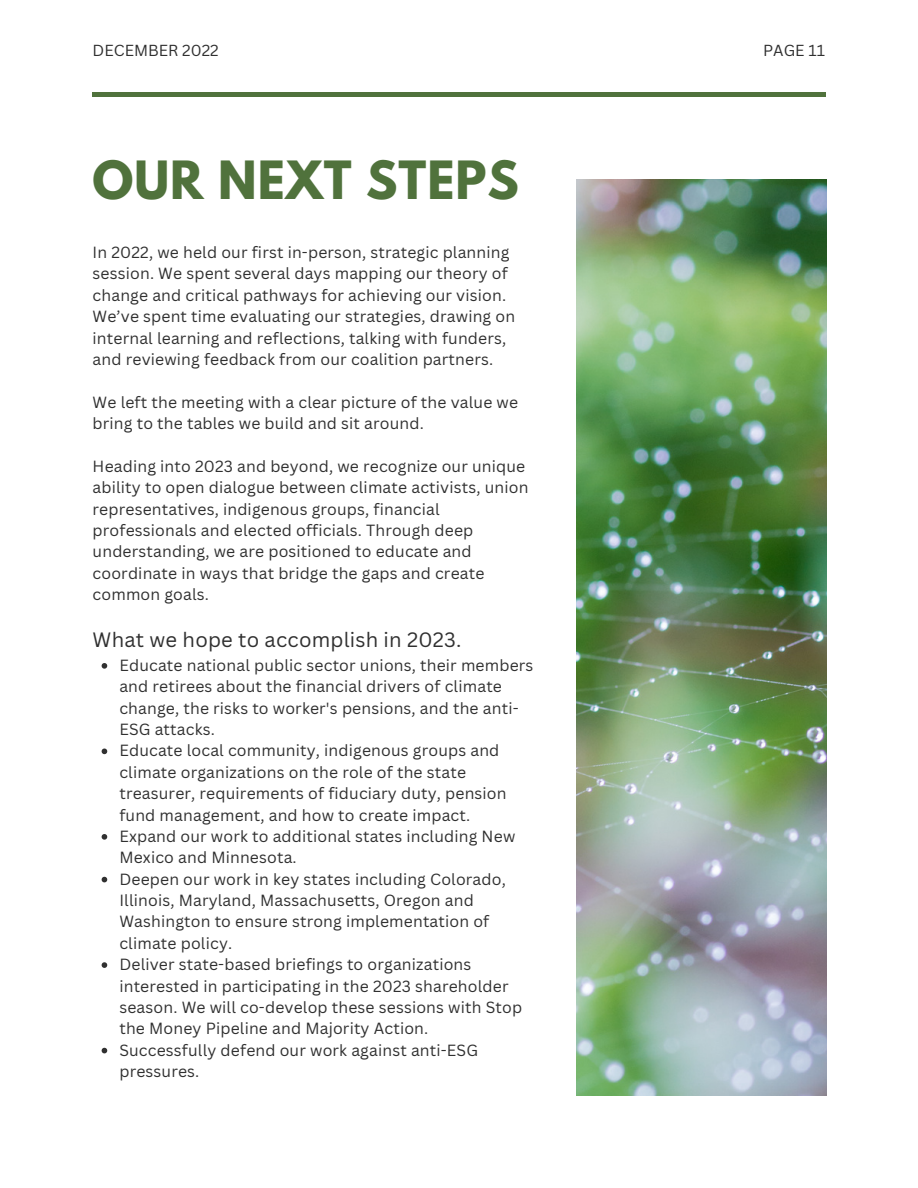
<style>
.page{position:relative;width:918px;height:1188px;background:#fff}
.page>*{position:absolute;margin:0;border:0;box-sizing:border-box;transform-origin:0 0}
.t1{font:700 46.65px "League Spartan";letter-spacing:.02em;color:#50723c}
.t2{font:20.25px "Canva Sans";letter-spacing:.01em;color:#303030}
.t3{font:15.75px/21.3px "Canva Sans";letter-spacing:.01em;color:#303030}
.t4{font:15.6px "Canva Sans";color:#303030}
</style>
<div class="page">
<hr style="left:93px;top:93px;width:733px;height:4px;background:#50723c">
<img style="left:576px;top:179px;width:250px;height:917px">
<svg style="left:102px;top:663px;width:5px;height:6px"></svg>
<svg style="left:102px;top:749px;width:5px;height:5px"></svg>
<svg style="left:102px;top:834px;width:5px;height:6px"></svg>
<svg style="left:102px;top:877px;width:5px;height:5px"></svg>
<svg style="left:102px;top:962px;width:5px;height:6px"></svg>
<svg style="left:102px;top:1048px;width:5px;height:5px"></svg>
<p class="t4" style="left:93px;top:39px;width:128px">DECEMBER 2022</p>
<p class="t4" style="left:763px;top:39px;width:63px">PAGE 11</p>
<h1 class="t1" style="left:93px;top:157px;width:428px">OUR NEXT STEPS</h1>
<p class="t3" style="left:93px;top:241px;width:424px">In 2022, we held our first in-person, strategic planning session. We spent several days mapping our theory of change and critical pathways for achieving our vision.<br>We’ve spent time evaluating our strategies, drawing on internal learning and reflections, talking with funders, and reviewing feedback from our coalition partners.</p>
<p class="t3" style="left:93px;top:391px;width:427px">We left the meeting with a clear picture of the value we bring to the tables we build and sit around.</p>
<p class="t3" style="left:93px;top:455px;width:437px">Heading into 2023 and beyond, we recognize our unique ability to open dialogue between climate activists, union representatives, indigenous groups, financial professionals and elected officials. Through deep understanding, we are positioned to educate and coordinate in ways that bridge the gaps and create common goals.</p>
<p class="t2" style="left:93px;top:626px;width:370px">What we hope to accomplish in 2023.</p>
<p class="t3" style="left:119px;top:654px;width:416px">Educate national public sector unions, their members and retirees about the financial drivers of climate change, the risks to worker's pensions, and the anti-ESG attacks.<br>Educate local community, indigenous groups and climate organizations on the role of the state treasurer, requirements of fiduciary duty, pension fund management, and how to create impact.<br>Expand our work to additional states including New Mexico and Minnesota.<br>Deepen our work in key states including Colorado, Illinois, Maryland, Massachusetts, Oregon and Washington to ensure strong implementation of climate policy.<br>Deliver state-based briefings to organizations interested in participating in the 2023 shareholder season. We will co-develop these sessions with Stop the Money Pipeline and Majority Action.<br>Successfully defend our work against anti-ESG pressures.</p>
</div>
